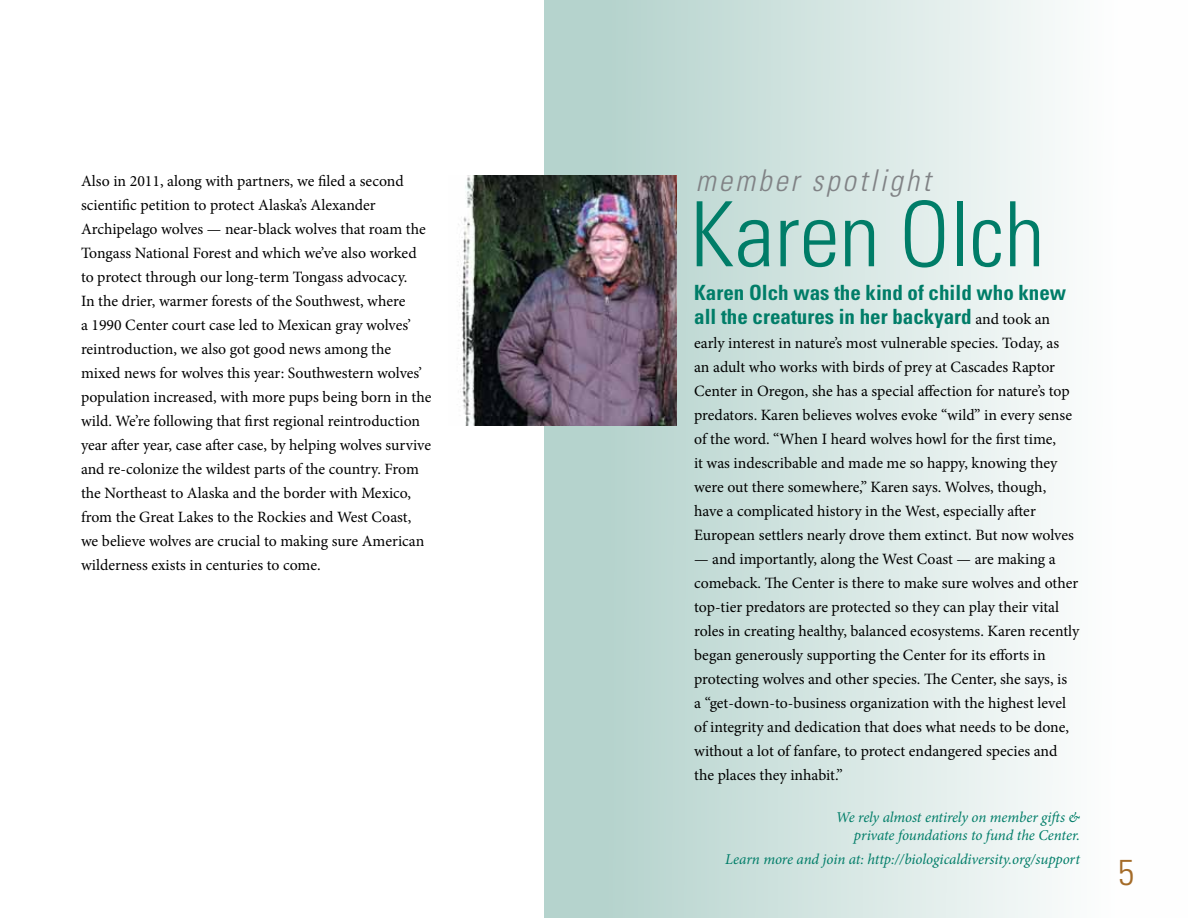
<style>
.page{position:relative;width:1188px;height:918px;background:#fff}
.page>*{position:absolute;margin:0;border:0;box-sizing:border-box;transform-origin:0 0}
.t1{font:300 condensed 90px "Univers";color:#007d68}
.t2{font:300 condensed 36px "Univers";color:#a46b28}
.t3{font:italic 300 condensed 30px "Univers";letter-spacing:.1em;color:#808285}
.t4{font:700 condensed 21px/24px "Univers";color:#007d68}
.t5{font:15.75px/24px "Minion Pro";letter-spacing:-.005em;color:#000}
.t6{font:italic 15px/18px "Minion Pro";letter-spacing:-.01em;color:#007d68;text-align:right}
.s1{font-family:"Minion Pro";font-weight:400;font-stretch:normal;font-size:15.75px;color:#000}
</style>
<div class="page">
<div style="left:544px;top:0;width:644px;height:918px;background:linear-gradient(to right,#aecfc8,#fff)"></div>
<img style="left:458px;top:175px;width:218px;height:251px">
<p class="t5" style="left:81px;top:169px;width:352px">Also in 2011, along with partners, we filed a second scientific petition to protect Alaska’s Alexander Archipelago wolves — near-black wolves that roam the Tongass National Forest and which we’ve also worked to protect through our long-term Tongass advocacy.<br>In the drier, warmer forests of the Southwest, where<br>a 1990 Center court case led to Mexican gray wolves’ reintroduction, we also got good news among the mixed news for wolves this year: Southwestern wolves’ population increased, with more pups being born in the wild. We’re following that first regional reintroduction year after year, case after case, by helping wolves survive and re-colonize the wildest parts of the country. From the Northeast to Alaska and the border with Mexico, from the Great Lakes to the Rockies and West Coast, we believe wolves are crucial to making sure American wilderness exists in centuries to come.</p>
<h3 class="t3" style="left:696px;top:163px;width:236px">member spotlight</h3>
<h1 class="t1" style="left:690px;top:180px;width:356px">Karen Olch</h1>
<h3 class="t4" style="left:694px;top:280px;width:374px">Karen Olch was the kind of child who knew all the creatures in her backyard <span class="s1">and took an</span></h3>
<p class="t5" style="left:694px;top:331px;width:381px">early interest in nature’s most vulnerable species. Today, as an adult who works with birds of prey at Cascades Raptor Center in Oregon, she has a special affection for nature’s top predators. Karen believes wolves evoke “wild” in every sense of the word. “When I heard wolves howl for the first time,<br>it was indescribable and made me so happy, knowing they were out there somewhere,” Karen says. Wolves, though, have a complicated history in the West, especially after European settlers nearly drove them extinct. But now wolves</p>
<p class="t5" style="left:694px;top:547px;width:387px">— and importantly, along the West Coast — are making a comeback. The Center is there to make sure wolves and other top-tier predators are protected so they can play their vital roles in creating healthy, balanced ecosystems. Karen recently began generously supporting the Center for its efforts in protecting wolves and other species. The Center, she says, is<br>a “get-down-to-business organization with the highest level of integrity and dedication that does what needs to be done, without a lot of fanfare, to protect endangered species and the places they inhabit.”</p>
<p class="t6" style="left:836px;top:808px;width:246px">We rely almost entirely on member gifts &amp; private foundations to fund the Center.</p>
<p class="t6" style="left:725px;top:850px;width:356px">Learn more and join at: http://biologicaldiversity.org/support</p>
<h2 class="t2" style="left:1118px;top:851px;width:17px">5</h2>
</div>
